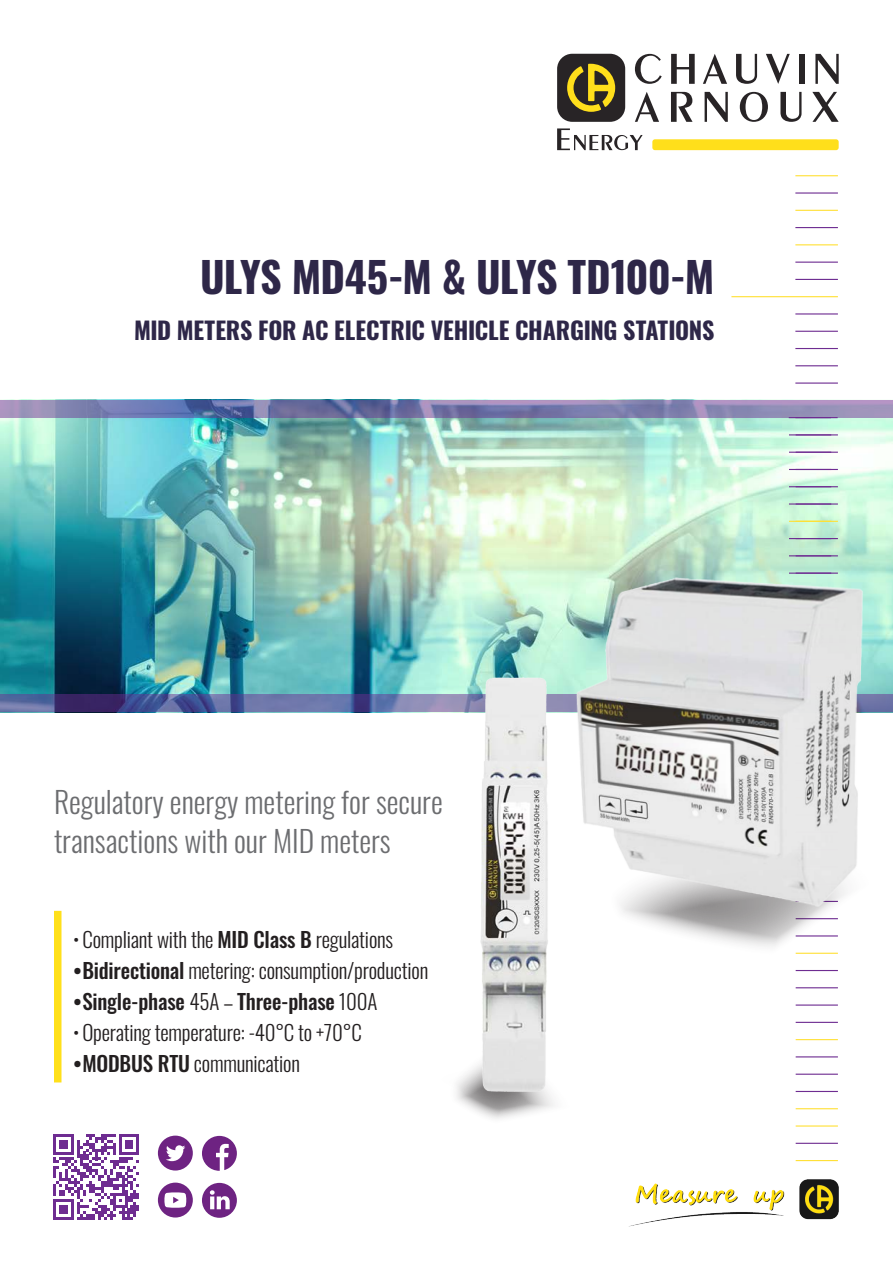
<style>
.page{position:relative;width:893px;height:1263px;background:#fff}
.page>*{position:absolute;margin:0;border:0;box-sizing:border-box;transform-origin:0 0}
.t1{font:700 42px "Oswald";letter-spacing:-.02em;color:#2e2748}
.t2{font:300 29.7px/39.6px "Oswald";color:#6c6d70}
.t3{font:700 24px "Oswald";letter-spacing:-.01em;color:#2e2748}
.t4{font:300 21px "Oswald";letter-spacing:-.01em;color:#231f20}
.t5{font:500 21px "Oswald";letter-spacing:-.01em;color:#231f20}
.s1{font-weight:500}
.s2{font-weight:300}
</style>
<div class="page">
<img style="left:0;top:417px;width:893px;height:278px">
<hr style="left:789px;top:452px;width:42px;height:1px;background:#6e2c91">
<hr style="left:789px;top:434px;width:42px;height:1px;background:#6e2c91">
<hr style="left:789px;top:417px;width:42px;height:1px;background:#6e2c91">
<hr style="left:789px;top:486px;width:42px;height:1px;background:#6e2c91">
<hr style="left:789px;top:503px;width:42px;height:2px;background:#6e2c91">
<hr style="left:789px;top:521px;width:42px;height:1px;background:#ffe035">
<hr style="left:789px;top:538px;width:42px;height:1px;background:#6e2c91">
<hr style="left:789px;top:555px;width:42px;height:1px;background:#6e2c91">
<hr style="left:789px;top:469px;width:42px;height:1px;background:#6e2c91">
<hr style="left:795px;top:175px;width:43px;height:1px;background:#ffe035">
<hr style="left:795px;top:192px;width:43px;height:2px;background:#6e2c91">
<hr style="left:795px;top:210px;width:43px;height:1px;background:#ffe035">
<hr style="left:795px;top:227px;width:43px;height:1px;background:#6e2c91">
<hr style="left:795px;top:244px;width:43px;height:1px;background:#ffe035">
<hr style="left:795px;top:262px;width:43px;height:1px;background:#6e2c91">
<hr style="left:795px;top:279px;width:43px;height:1px;background:#6e2c91">
<hr style="left:731px;top:296px;width:107px;height:1px;background:#ffe035">
<hr style="left:795px;top:313px;width:43px;height:1px;background:#6e2c91">
<hr style="left:795px;top:331px;width:43px;height:1px;background:#6e2c91">
<hr style="left:795px;top:348px;width:43px;height:1px;background:#6e2c91">
<hr style="left:795px;top:365px;width:43px;height:1px;background:#6e2c91">
<hr style="left:795px;top:382px;width:43px;height:2px;background:#6e2c91">
<hr style="left:796px;top:452px;width:42px;height:1px;background:#6e2c91">
<hr style="left:796px;top:434px;width:42px;height:1px;background:#6e2c91">
<hr style="left:795px;top:417px;width:43px;height:1px;background:#6e2c91">
<hr style="left:796px;top:486px;width:42px;height:1px;background:#6e2c91">
<hr style="left:796px;top:503px;width:42px;height:2px;background:#6e2c91">
<hr style="left:796px;top:521px;width:42px;height:1px;background:#ffe035">
<hr style="left:796px;top:538px;width:42px;height:1px;background:#6e2c91">
<hr style="left:796px;top:555px;width:42px;height:1px;background:#6e2c91">
<hr style="left:796px;top:987px;width:42px;height:1px;background:#6e2c91">
<hr style="left:796px;top:1004px;width:42px;height:2px;background:#6e2c91">
<hr style="left:796px;top:1022px;width:42px;height:1px;background:#6e2c91">
<hr style="left:796px;top:1039px;width:42px;height:1px;background:#ffe035">
<hr style="left:796px;top:1056px;width:42px;height:1px;background:#6e2c91">
<hr style="left:796px;top:1073px;width:42px;height:2px;background:#6e2c91">
<hr style="left:796px;top:1091px;width:42px;height:1px;background:#6e2c91">
<hr style="left:796px;top:1108px;width:42px;height:1px;background:#ffe035">
<hr style="left:796px;top:1125px;width:42px;height:1px;background:#ffe035">
<hr style="left:796px;top:1143px;width:42px;height:1px;background:#6e2c91">
<hr style="left:796px;top:1160px;width:42px;height:1px;background:#ffe035">
<hr style="left:796px;top:469px;width:42px;height:1px;background:#6e2c91">
<div style="left:557px;top:54px;width:68px;height:68px;background:#282426;border-radius:15px"></div>
<svg style="left:567px;top:64px;width:48px;height:48px"></svg>
<svg style="left:635px;top:54px;width:27px;height:30px"></svg>
<svg style="left:671px;top:54px;width:24px;height:30px"></svg>
<svg style="left:703px;top:54px;width:24px;height:30px"></svg>
<svg style="left:736px;top:54px;width:21px;height:30px"></svg>
<svg style="left:766px;top:54px;width:24px;height:30px"></svg>
<div style="left:799px;top:54px;width:5px;height:30px;background:#282426"></div>
<svg style="left:815px;top:54px;width:24px;height:30px"></svg>
<svg style="left:635px;top:92px;width:24px;height:30px"></svg>
<svg style="left:671px;top:92px;width:21px;height:30px"></svg>
<svg style="left:705px;top:92px;width:23px;height:30px"></svg>
<svg style="left:740px;top:92px;width:28px;height:30px"></svg>
<svg style="left:780px;top:92px;width:21px;height:30px"></svg>
<svg style="left:812px;top:92px;width:27px;height:30px"></svg>
<svg style="left:557px;top:128px;width:86px;height:22px"></svg>
<div style="left:652px;top:139px;width:187px;height:11px;background:#ffdf1b;border-radius:3px"></div>
<img style="left:629px;top:1179px;width:210px;height:48px">
<svg style="left:0;top:695px;width:893px;height:17px"></svg>
<svg style="left:0;top:400px;width:893px;height:17px"></svg>
<div style="left:54px;top:911px;width:8px;height:171px;background:#ffe01b"></div>
<svg style="left:668px;top:928px;width:170px;height:44px"></svg>
<img style="left:575px;top:560px;width:293px;height:368px">
<svg style="left:476px;top:1111px;width:59px;height:8px"></svg>
<img style="left:423px;top:665px;width:180px;height:446px">
<svg style="left:54px;top:1134px;width:85px;height:85px"></svg>
<svg style="left:158px;top:1182px;width:35px;height:35px"></svg>
<svg style="left:202px;top:1136px;width:35px;height:35px"></svg>
<svg style="left:202px;top:1183px;width:35px;height:35px"></svg>
<svg style="left:158px;top:1135px;width:35px;height:35px"></svg>
<p class="t1" style="left:200px;top:254px;width:516px">ULYS MD45-M &amp; ULYS TD100-M</p>
<p class="t3" style="left:134px;top:318px;width:582px">MID METERS FOR AC ELECTRIC VEHICLE CHARGING STATIONS</p>
<p class="t2" style="left:54px;top:779px;width:390px">Regulatory energy metering for secure transactions with our MID meters</p>
<p class="t4" style="left:73px;top:920px;width:322px">• Compliant with the <span class="s1">MID Class B</span> regulations</p>
<p class="t4" style="left:73px;top:951px;width:357px"><span class="s1">•Bidirectional</span> metering: consumption/production</p>
<p class="t5" style="left:73px;top:990px;width:306px">•Single-phase <span class="s2">45A –</span> Three-phase <span class="s2">100A</span></p>
<p class="t4" style="left:73px;top:1013px;width:290px">• Operating temperature: -40°C to +70°C</p>
<p class="t4" style="left:73px;top:1045px;width:228px"><span class="s1">•MODBUS RTU</span> communication</p>
</div>
